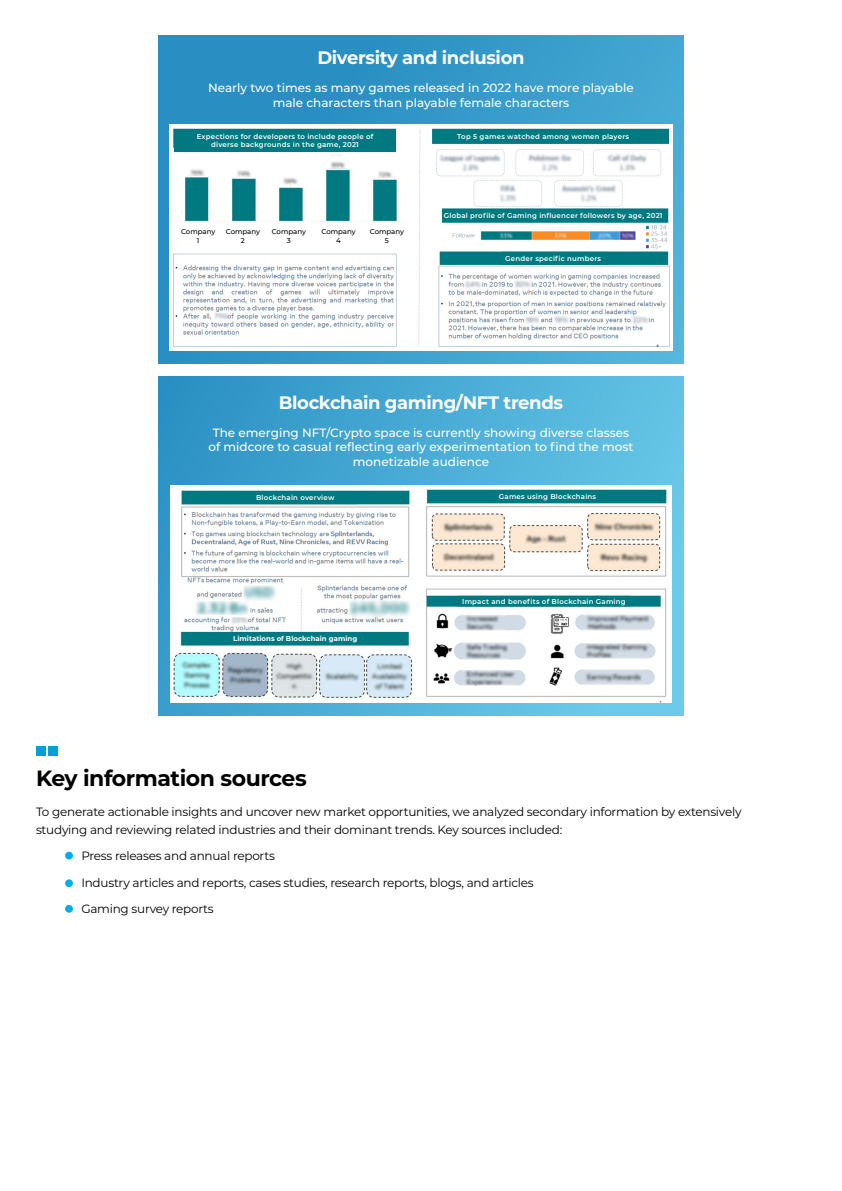
<style>
.page{position:relative;width:842px;height:1191px;background:#fff}
.page>*{position:absolute;margin:0;border:0;box-sizing:border-box;transform-origin:0 0}
.t1{font:700 22px "Montserrat";letter-spacing:-.02em;color:#000}
.t2{font:700 18px "Montserrat";letter-spacing:-.02em;color:#fff}
.t3{font:12px/18px "Montserrat";letter-spacing:-.02em;color:#000}
.t4{font:500 12px/14.4px "Montserrat";color:#fff;text-align:center}
.t5{font:600 7px/8.4px "Montserrat";letter-spacing:.03em;color:#fff;text-align:center}
.t6{font:500 7px/9px "Montserrat";letter-spacing:-.005em;color:#000;text-align:center}
.t7{font:700 7px "Montserrat";color:#fff}
</style>
<div class="page">
<svg style="left:158px;top:36px;width:526px;height:328px;background:#399bca"></svg>
<div style="left:158px;top:376px;width:526px;height:339px;background:linear-gradient(to right,#2f93c5,#69c7e7)"></div>
<img style="left:170px;top:125px;width:502px;height:225px">
<div style="left:174px;top:130px;width:222px;height:21px;background:#027981"></div>
<img style="left:170px;top:485px;width:502px;height:217px">
<div style="left:36px;top:746px;width:10px;height:10px;background:#049fdb"></div>
<div style="left:48px;top:746px;width:10px;height:10px;background:#049fdb"></div>
<div style="left:65px;top:851px;width:8px;height:8px;background:#00aeef;border-radius:50%"></div>
<div style="left:65px;top:879px;width:8px;height:8px;background:#00aeef;border-radius:50%"></div>
<div style="left:65px;top:905px;width:8px;height:7px;background:#00aeef;border-radius:50%"></div>
<h2 class="t2" style="left:317px;top:45px;width:209px">Diversity and inclusion</h2>
<p class="t4" style="left:208px;top:80px;width:427px">Nearly two times as many games released in 2022 have more playable male characters than playable female characters</p>
<p class="t5" style="left:197px;top:132px;width:178px">Expections for developers to include people of diverse backgrounds in the game, 2021</p>
<p class="t5" style="left:457px;top:132px;width:173px">Top 5 games watched among women players</p>
<p class="t6" style="left:181px;top:227px;width:36px">Company<br>1</p>
<p class="t6" style="left:226px;top:227px;width:36px">Company<br>2</p>
<p class="t6" style="left:272px;top:227px;width:36px">Company<br>3</p>
<p class="t6" style="left:321px;top:227px;width:36px">Company<br>4</p>
<p class="t6" style="left:370px;top:227px;width:36px">Company<br>5</p>
<p class="t5" style="left:444px;top:211px;width:220px">Global profile of Gaming influencer followers by age, 2021</p>
<p class="t5" style="left:505px;top:253px;width:97px">Gender specific numbers</p>
<h2 class="t2" style="left:279px;top:390px;width:286px">Blockchain gaming/NFT trends</h2>
<p class="t4" style="left:208px;top:425px;width:427px">The emerging NFT/Crypto space is currently showing diverse classes of midcore to casual reflecting early experimentation to find the most monetizable audience</p>
<p class="t5" style="left:256px;top:493px;width:80px">Blockchain overview</p>
<p class="t7" style="left:233px;top:634px;width:125px">Limitations of Blockchain gaming</p>
<h1 class="t1" style="left:36px;top:762px;width:272px">Key information sources</h1>
<p class="t5" style="left:499px;top:492px;width:99px">Games using Blockchains</p>
<p class="t5" style="left:462px;top:597px;width:165px">Impact and benefits of Blockchain Gaming</p>
<p class="t3" style="left:36px;top:802px;width:707px">To generate actionable insights and uncover new market opportunities, we analyzed secondary information by extensively studying and reviewing related industries and their dominant trends. Key sources included:</p>
<p class="t3" style="left:81px;top:846px;width:195px">Press releases and annual reports</p>
<p class="t3" style="left:81px;top:873px;width:454px">Industry articles and reports, cases studies, research reports, blogs, and articles</p>
<p class="t3" style="left:81px;top:899px;width:134px">Gaming survey reports</p>
</div>
